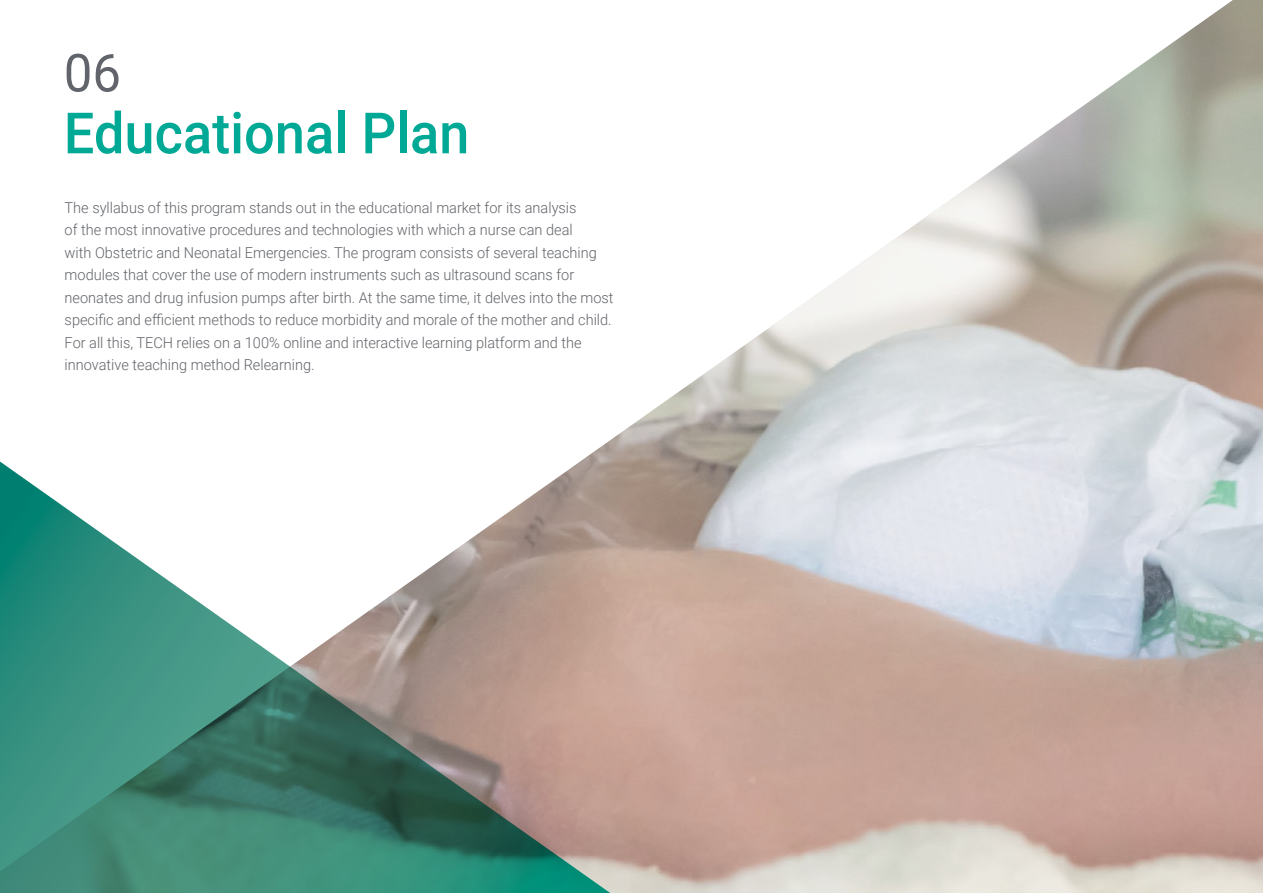
<style>
.page{position:relative;width:1263px;height:893px;background:#fff}
.page>*{position:absolute;margin:0;border:0;box-sizing:border-box;transform-origin:0 0}
.t1{font:500 57px "Roboto";color:#00a996;scale:.95 1}
.t2{font:52.5px "Roboto";color:#61646a}
.t3{font:300 15px/22.5px "Roboto";color:#61646a}
</style>
<div class="page">
<img style="left:602px;top:0;width:661px;height:893px">
<svg style="left:0;top:446px;width:640px;height:447px"></svg>
<h2 class="t2" style="left:64px;top:36px;width:59px">06</h2>
<h1 class="t1" style="left:64px;top:93px;width:428px">Educational Plan</h1>
<p class="t3" style="left:65px;top:195px;width:550px">The syllabus of this program stands out in the educational market for its analysis<br>of the most innovative procedures and technologies with which a nurse can deal<br>with Obstetric and Neonatal Emergencies. The program consists of several teaching modules that cover the use of modern instruments such as ultrasound scans for neonates and drug infusion pumps after birth. At the same time, it delves into the most specific and efficient methods to reduce morbidity and morale of the mother and child.<br>For all this, TECH relies on a 100% online and interactive learning platform and the innovative teaching method Relearning.</p>
</div>
